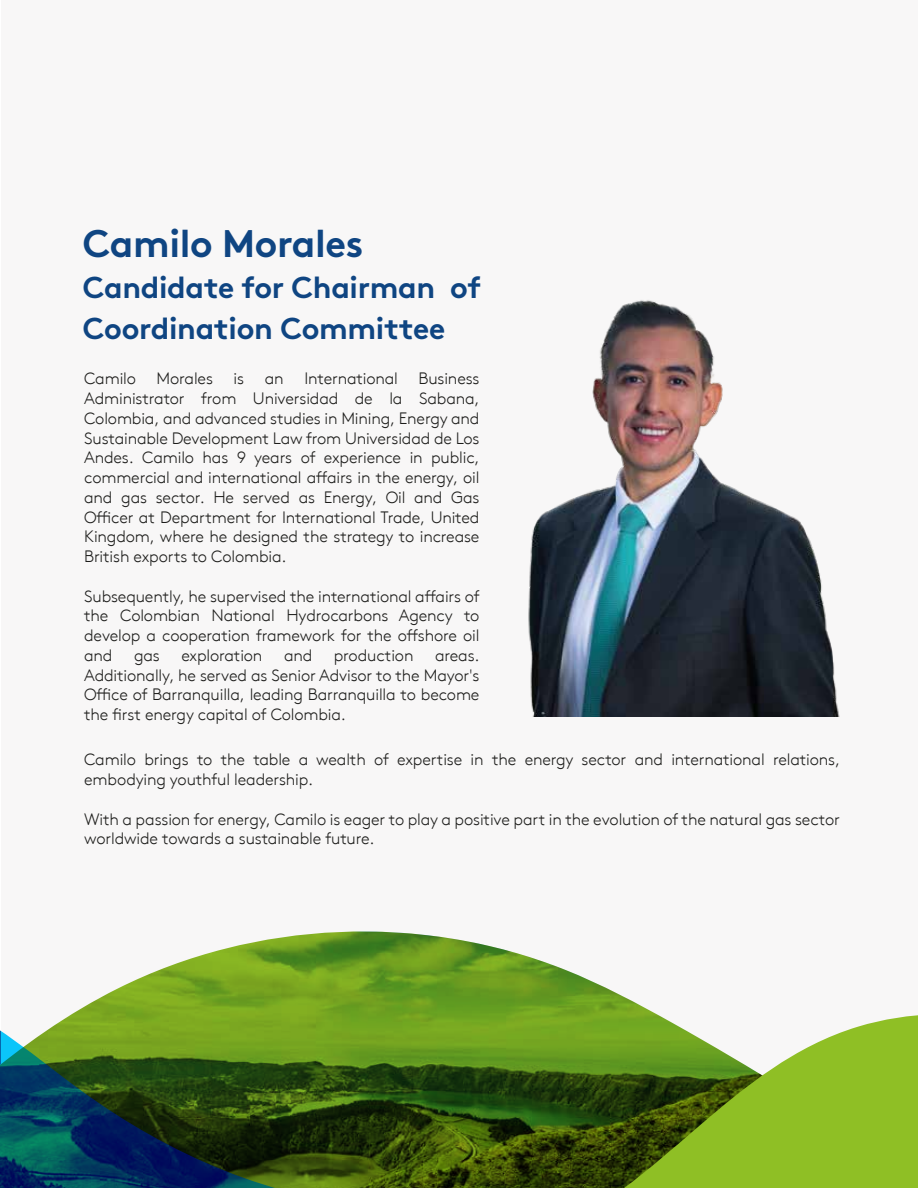
<style>
.page{position:relative;width:918px;height:1188px;background:#fff}
.page>*{position:absolute;margin:0;border:0;box-sizing:border-box;transform-origin:0 0}
.t1{font:38.4px "Brown Bold Alt";letter-spacing:-.01em;color:#0f4582}
.t2{font:30.15px/41.2px "Brown Bold Alt";letter-spacing:-.01em;color:#0f4582}
.t3{font:300 16.5px/19.8px "Brown";letter-spacing:-.01em;color:#1d1d1b;text-align:justify}
</style>
<div class="page">
<div style="left:2px;top:0;width:916px;height:1188px;background:#f8f7f7"></div>
<svg style="left:385px;top:932px;width:271px;height:82px"></svg>
<svg style="left:385px;top:1014px;width:533px;height:174px"></svg>
<svg style="left:0;top:931px;width:385px;height:257px"></svg>
<img style="left:528px;top:300px;width:312px;height:417px">
<h1 class="t1" style="left:83px;top:212px;width:282px">Camilo Morales</h1>
<h2 class="t2" style="left:83px;top:264px;width:400px">Candidate for Chairman of<br>Coordination Committee</h2>
<p class="t3" style="left:84px;top:367px;width:53px">Camilo</p>
<p class="t3" style="left:157px;top:367px;width:58px">Morales</p>
<p class="t3" style="left:234px;top:367px;width:12px">is</p>
<p class="t3" style="left:265px;top:367px;width:20px">an</p>
<p class="t3" style="left:304px;top:367px;width:95px">International</p>
<p class="t3" style="left:84px;top:367px;width:397px;text-indent:334px">Business Administrator from Universidad de la Sabana, Colombia, and advanced studies in Mining, Energy and Sustainable Development Law from Universidad de Los Andes. Camilo has 9 years of experience in public, commercial and international affairs in the energy, oil and gas sector. He served as Energy, Oil and Gas Officer at Department for International Trade, United Kingdom, where he designed the strategy to increase British exports to Colombia.</p>
<p class="t3" style="left:84px;top:585px;width:397px">Subsequently, he supervised the international affairs of the Colombian National Hydrocarbons Agency to develop a cooperation framework for the offshore oil and</p>
<p class="t3" style="left:134px;top:644px;width:27px">gas</p>
<p class="t3" style="left:181px;top:644px;width:83px">exploration</p>
<p class="t3" style="left:284px;top:644px;width:30px">and</p>
<p class="t3" style="left:334px;top:644px;width:81px">production</p>
<p class="t3" style="left:84px;top:644px;width:397px;text-indent:351px">areas.<br>Additionally, he served as Senior Advisor to the Mayor's Office of Barranquilla, leading Barranquilla to become the first energy capital of Colombia.</p>
<p class="t3" style="left:84px;top:748px;width:757px">Camilo brings to the table a wealth of expertise in the energy sector and international relations, embodying youthful leadership.</p>
<p class="t3" style="left:84px;top:808px;width:757px">With a passion for energy, Camilo is eager to play a positive part in the evolution of the natural gas sector worldwide towards a sustainable future.</p>
</div>
